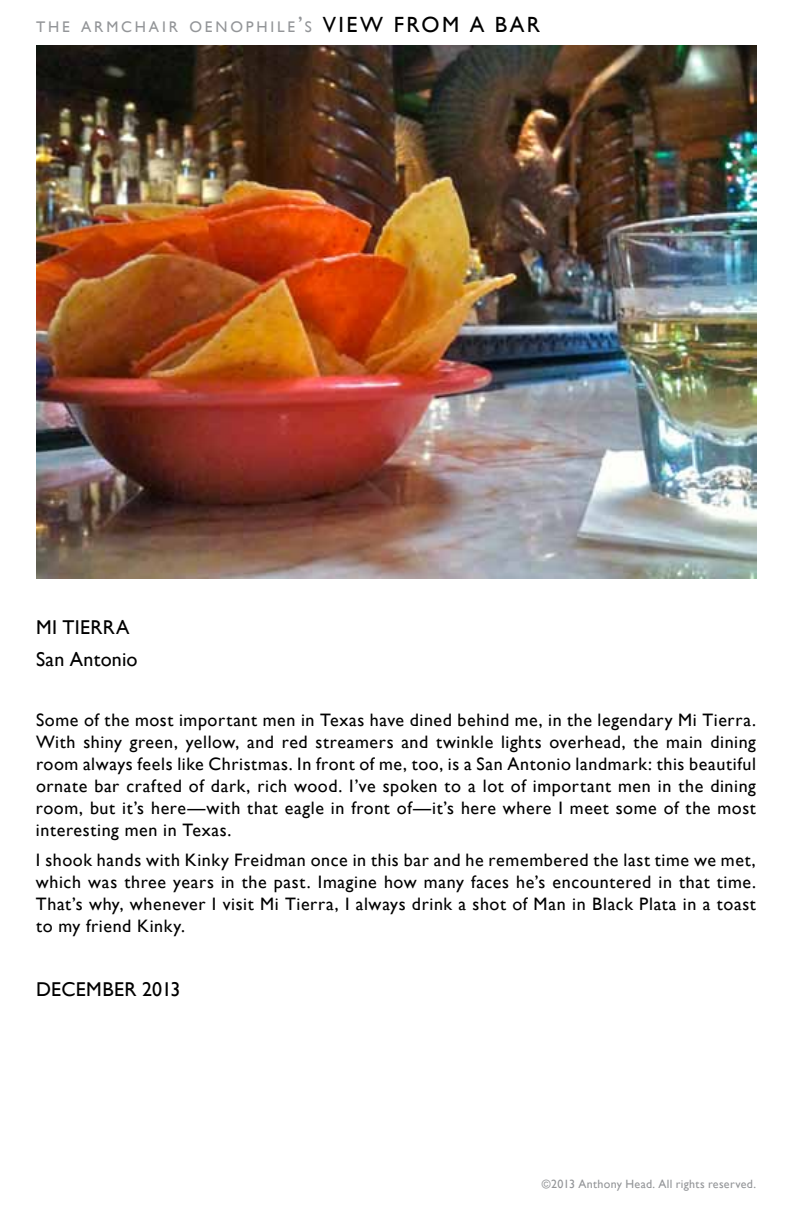
<style>
.page{position:relative;width:792px;height:1224px;background:#fff}
.page>*{position:absolute;margin:0;border:0;box-sizing:border-box;transform-origin:0 0}
.t1{font:20px/32px "Gill Sans";letter-spacing:.015em;color:#000}
.t2{font:18px/22px "Gill Sans";letter-spacing:.035em;color:#000;text-align:justify}
.t3{font:15.4px "Gill Sans";letter-spacing:.185em;color:#939598}
.t4{font:12px "Gill Sans";letter-spacing:.025em;color:#939598}
.s1{font-size:22px}
.s2{font-size:22px;color:#000}
</style>
<div class="page">
<img style="left:36px;top:46px;width:720px;height:532px">
<p class="t3" style="left:36px;top:17px;width:506px">THE ARMCHAIR OENOPHILE<span class="s1">’</span>S <span class="s2">view from a bar</span></p>
<p class="t1" style="left:36px;top:611px;width:103px">Mi Tierra<br>San Antonio</p>
<p class="t2" style="left:36px;top:709px;width:722px">Some of the most important men in Texas have dined behind me, in the legendary Mi Tierra.<br>With shiny green, yellow, and red streamers and twinkle lights overhead, the main dining room always feels like Christmas. I n front of me, too, is a San Antonio landmark: this beautiful ornate bar crafted of dark, rich wood. I ’ve spoken to a lot of important men in the dining room, but it’s here—with that eagle in front of—it’s here where I meet some of the most interesting men in Texas.</p>
<p class="t2" style="left:36px;top:849px;width:722px">I shook hands with Kinky Freidman once in this bar and he remembered the last time we met, which was three years in the past. I magine how many faces he’s encountered in that time.<br>That’s why, whenever I visit Mi Tierra, I always drink a shot of M an in Black Plata in a toast to my friend Kinky.</p>
<p class="t1" style="left:36px;top:973px;width:53px">DECEMBER</p>
<p class="t1" style="left:142px;top:973px;width:40px">2013</p>
<p class="t4" style="left:542px;top:1177px;width:216px">©2013 Anthony Head. All rights reserved.</p>
</div>
